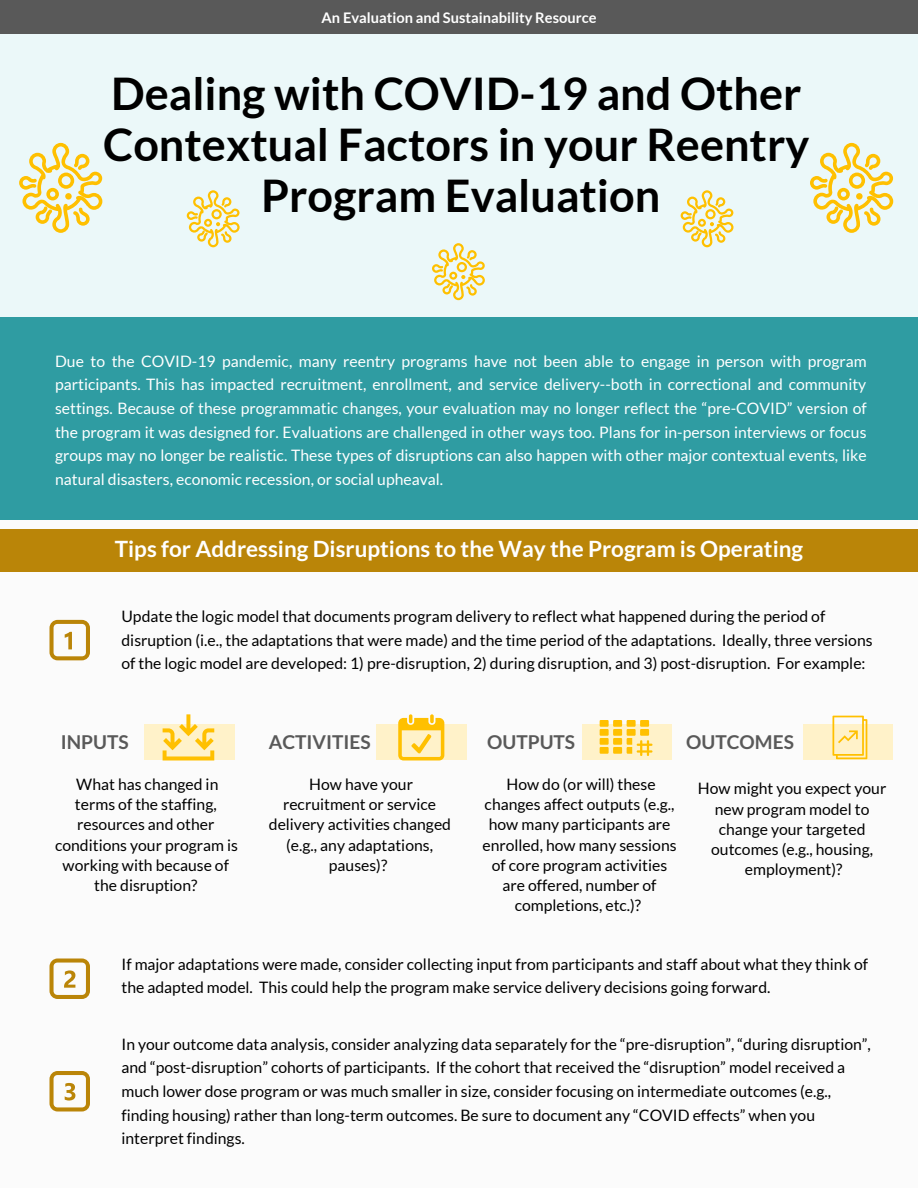
<style>
.page{position:relative;width:918px;height:1188px;background:#fbfbfb}
.page>*{position:absolute;margin:0;border:0;box-sizing:border-box;transform-origin:0 0}
.t1{font:700 45px/50.7px "Lato";color:#000;text-align:center}
.t2{font:700 22.5px "Lato";color:#fff}
.t3{font:700 19.2px "Lato";color:#595959}
.t4{font:15.75px/20.2px "Lato";color:#000;text-align:center}
.t5{font:15.75px/23.7px "Lato";color:#fff;text-align:justify}
.t6{font:700 14.7px "Lato";color:#fff}
</style>
<div class="page">
<div style="left:0;top:34px;width:918px;height:283px;background:#ebf8f9"></div>
<div style="left:0;top:317px;width:918px;height:203px;background:#2f9ca2"></div>
<div style="left:0;top:529px;width:918px;height:42px;background:#ba8508"></div>
<div style="left:0;top:0;width:918px;height:34px;background:#595959"></div>
<svg style="left:19px;top:143px;width:83px;height:90px"></svg>
<svg style="left:810px;top:143px;width:83px;height:90px"></svg>
<svg style="left:50px;top:620px;width:40px;height:40px"></svg>
<div style="left:144px;top:724px;width:90px;height:36px;background:#fff2c9"></div>
<div style="left:377px;top:724px;width:90px;height:36px;background:#fff2c9"></div>
<div style="left:582px;top:724px;width:90px;height:36px;background:#fff2c9"></div>
<div style="left:803px;top:724px;width:90px;height:36px;background:#fff2c9"></div>
<svg style="left:163px;top:714px;width:51px;height:46px"></svg>
<svg style="left:398px;top:714px;width:46px;height:46px"></svg>
<svg style="left:832px;top:716px;width:35px;height:43px"></svg>
<svg style="left:600px;top:720px;width:52px;height:36px"></svg>
<svg style="left:50px;top:958px;width:40px;height:41px"></svg>
<svg style="left:50px;top:1071px;width:40px;height:41px"></svg>
<svg style="left:187px;top:190px;width:53px;height:57px"></svg>
<svg style="left:681px;top:190px;width:53px;height:57px"></svg>
<svg style="left:432px;top:243px;width:53px;height:57px"></svg>
<p class="t6" style="left:322px;top:9px;width:276px">An Evaluation and Sustainability Resource</p>
<h1 class="t1" style="left:103px;top:68px;width:708px">Dealing with COVID-19 and Other<br>Contextual Factors in your Reentry<br>Program Evaluation</h1>
<p class="t5" style="left:55px;top:349px;width:813px">Due to the COVID-19 pandemic, many reentry programs have not been able to engage in person with program participants. This has impacted recruitment, enrollment, and service delivery--both in correctional and community settings. Because of these programmatic changes, your evaluation may no longer reflect the “pre-COVID” version of the program it was designed for. Evaluations are challenged in other ways too. Plans for in-person interviews or focus groups may no longer be realistic. These types of disruptions can also happen with other major contextual events, like natural disasters, economic recession, or social upheaval.</p>
<h2 class="t2" style="left:115px;top:536px;width:690px">Tips for Addressing Disruptions to the Way the Program is Operating</h2>
<p class="t4" style="left:122px;top:604px;width:753px;line-height:23.7px;text-align:left">Update the logic model that documents program delivery to reflect what happened during the period of disruption (i.e., the adaptations that were made) and the time period of the adaptations. Ideally, three versions of the logic model are developed: 1) pre-disruption, 2) during disruption, and 3) post-disruption. For example:</p>
<p class="t3" style="left:61px;top:731px;width:69px">INPUTS</p>
<p class="t3" style="left:269px;top:731px;width:103px">ACTIVITIES</p>
<p class="t3" style="left:487px;top:731px;width:90px">OUTPUTS</p>
<p class="t3" style="left:686px;top:731px;width:109px">OUTCOMES</p>
<p class="t4" style="left:269px;top:774px;width:184px">How have your recruitment or service delivery activities changed (e.g., any adaptations, pauses)?</p>
<p class="t4" style="left:482px;top:774px;width:196px">How do (or will) these changes affect outputs (e.g., how many participants are enrolled, how many sessions of core program activities are offered, number of completions, etc.)?</p>
<p class="t4" style="left:698px;top:778px;width:190px">How might you expect your new program model to change your targeted outcomes (e.g., housing, employment)?</p>
<p class="t4" style="left:55px;top:774px;width:184px">What has changed in terms of the staffing, resources and other conditions your program is working with because of the disruption?</p>
<p class="t4" style="left:122px;top:952px;width:748px;line-height:23.7px;text-align:left">If major adaptations were made, consider collecting input from participants and staff about what they think of the adapted model. This could help the program make service delivery decisions going forward.</p>
<p class="t4" style="left:122px;top:1032px;width:751px;line-height:23.7px;text-align:left">In your outcome data analysis, consider analyzing data separately for the “pre-disruption”, “during disruption”, and “post-disruption” cohorts of participants. If the cohort that received the “disruption” model received a much lower dose program or was much smaller in size, consider focusing on intermediate outcomes (e.g., finding housing) rather than long-term outcomes. Be sure to document any “COVID effects” when you interpret findings.</p>
</div>
